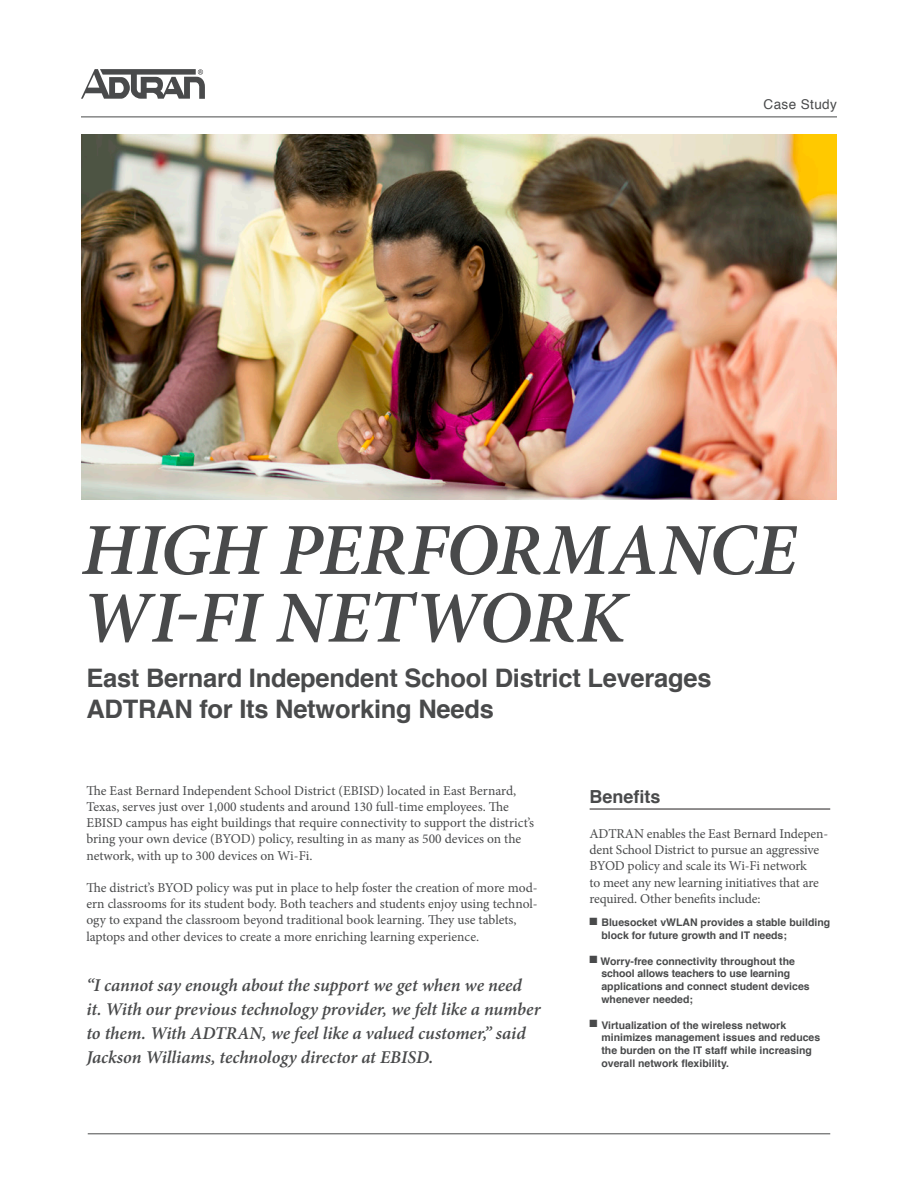
<style>
.page{position:relative;width:918px;height:1188px;background:#fff}
.page>*{position:absolute;margin:0;border:0;box-sizing:border-box;transform-origin:0 0}
._01_Header{font:italic 600 73.5px "Minion Pro";letter-spacing:-.01em;color:#494a4b}
._01_Header-2{font:700 25.5px/30.6px "Helvetica";letter-spacing:-.01em;color:#494a4b}
.t1{font:italic 600 18px/24px "Minion Pro";letter-spacing:-.005em;color:#494a4b}
._03_Header{font:700 18px "Helvetica";color:#494a4b}
.t2{font:13.5px/16.2px "Minion Pro";letter-spacing:-.005em;color:#494a4b}
.t3{font:13.5px "Helvetica";letter-spacing:.03em;color:#494a4b}
._05_Key_Features_Bul{font:700 10.5px/12.6px "Helvetica";color:#494a4b}
</style>
<div class="page">
<img style="left:81px;top:135px;width:756px;height:365px">
<hr style="left:81px;top:117px;width:756px;height:1px;background:#494a4b">
<hr style="left:590px;top:809px;width:240px;height:1px;background:#231f20">
<hr style="left:88px;top:1134px;width:742px;height:1px;background:#494a4b">
<svg style="left:81px;top:69px;width:124px;height:30px"></svg>
<p class="t3" style="left:764px;top:94px;width:75px">Case Study</p>
<p class="_01_Header" style="left:81px;top:499px;width:717px">HIGH PERFORMANCE</p>
<p class="_01_Header" style="left:81px;top:567px;width:545px">WI-FI NETWORK</p>
<p class="_01_Header-2" style="left:86px;top:663px;width:627px">East Bernard Independent School District Leverages<br>ADTRAN for Its Networking Needs</p>
<p class="t2" style="left:86px;top:782px;width:449px">The East Bernard Independent School District (EBISD) located in East Bernard, Texas, serves just over 1,000 students and around 130 full-time employees. The EBISD campus has eight buildings that require connectivity to support the district’s bring your own device (BYOD) policy, resulting in as many as 500 devices on the network, with up to 300 devices on Wi-Fi.</p>
<p class="t2" style="left:86px;top:880px;width:453px">The district’s BYOD policy was put in place to help foster the creation of more mod&shy;ern classrooms for its student body. Both teachers and students enjoy using technol&shy;ogy to expand the classroom beyond traditional book learning. They use tablets, laptops and other devices to create a more enriching learning experience.</p>
<p class="t1" style="left:86px;top:973px;width:456px">“I cannot say enough about the support we get when we need it. With our previous technology provider, we felt like a number to them. With ADTRAN, we feel like a valued customer,” said Jackson Williams, technology director at EBISD.</p>
<p class="_03_Header" style="left:590px;top:782px;width:73px">Benefits</p>
<p class="t2" style="left:589px;top:826px;width:240px">ADTRAN enables the East Bernard Indepen&shy;dent School District to pursue an aggressive BYOD policy and scale its Wi-Fi network<br>to meet any new learning initiatives that are required. Other benefits include:</p>
<p class="_05_Key_Features_Bul" style="left:601px;top:916px;width:230px;text-indent:-12px">■ Bluesocket vWLAN provides a stable building block for future growth and IT needs;</p>
<p class="_05_Key_Features_Bul" style="left:601px;top:955px;width:210px;text-indent:-12px">■ Worry-free connectivity throughout the school allows teachers to use learning applications and connect student devices whenever needed;</p>
<p class="_05_Key_Features_Bul" style="left:601px;top:1019px;width:220px;text-indent:-12px">■ Virtualization of the wireless network minimizes management issues and reduces the burden on the IT staff while increasing overall network flexibility.</p>
</div>
